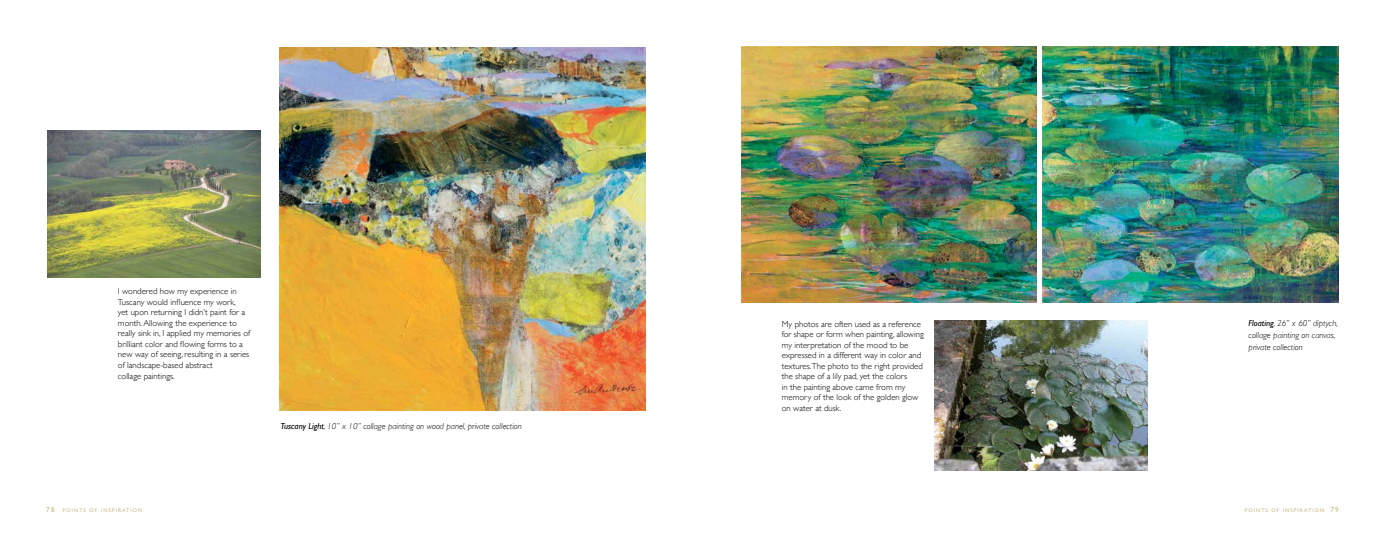
<style>
.page{position:relative;width:1386px;height:536px;background:#fff}
.page>*{position:absolute;margin:0;border:0;box-sizing:border-box;transform-origin:0 0}
.t1{font:300 8.75px/10.5px "Gill Sans";color:#000}
.t2{font:italic 300 8.75px/12.2px "Gill Sans";color:#000}
.t3{font:5.25px "Gill Sans";letter-spacing:.2em;color:#c8b783}
.s1{font-weight:400}
.s2{font-size:7px}
</style>
<div class="page">
<img style="left:1043px;top:47px;width:296px;height:255px">
<img style="left:741px;top:46px;width:296px;height:256px">
<img style="left:934px;top:321px;width:214px;height:149px">
<img style="left:279px;top:47px;width:367px;height:363px">
<img style="left:47px;top:130px;width:214px;height:148px">
<p class="t1" style="left:118px;top:286px;width:134px">I wondered how my experience in Tuscany would influence my work,<br>yet upon returning I didn’t paint for a month. Allowing the experience to really sink in, I applied my memories of brilliant color and flowing forms to a new way of seeing, resulting in a series of landscape-based abstract<br>collage paintings.</p>
<p class="t2" style="left:280px;top:419px;width:243px"><span class="s1">Tuscany Light</span>, 10” x 10” collage painting on wood panel, private collection</p>
<p class="t1" style="left:782px;top:318px;width:144px">My photos are often used as a reference for shape or form when painting, allowing my interpretation of the mood to be expressed in a different way in color and textures.The photo to the right provided the shape of a lily pad, yet the colors<br>in the painting above came from my memory of the look of the golden glow on water at dusk.</p>
<p class="t2" style="left:1249px;top:316px;width:91px"><span class="s1">Floating</span>, 26” x 60” diptych, collage painting on canvas, private collection</p>
<p class="t3" style="left:46px;top:507px;width:98px"><span class="s2">78</span> POINTS OF INSPIRATION</p>
<p class="t3" style="left:1245px;top:507px;width:96px">POINTS OF INSPIRATION <span class="s2">79</span></p>
</div>
